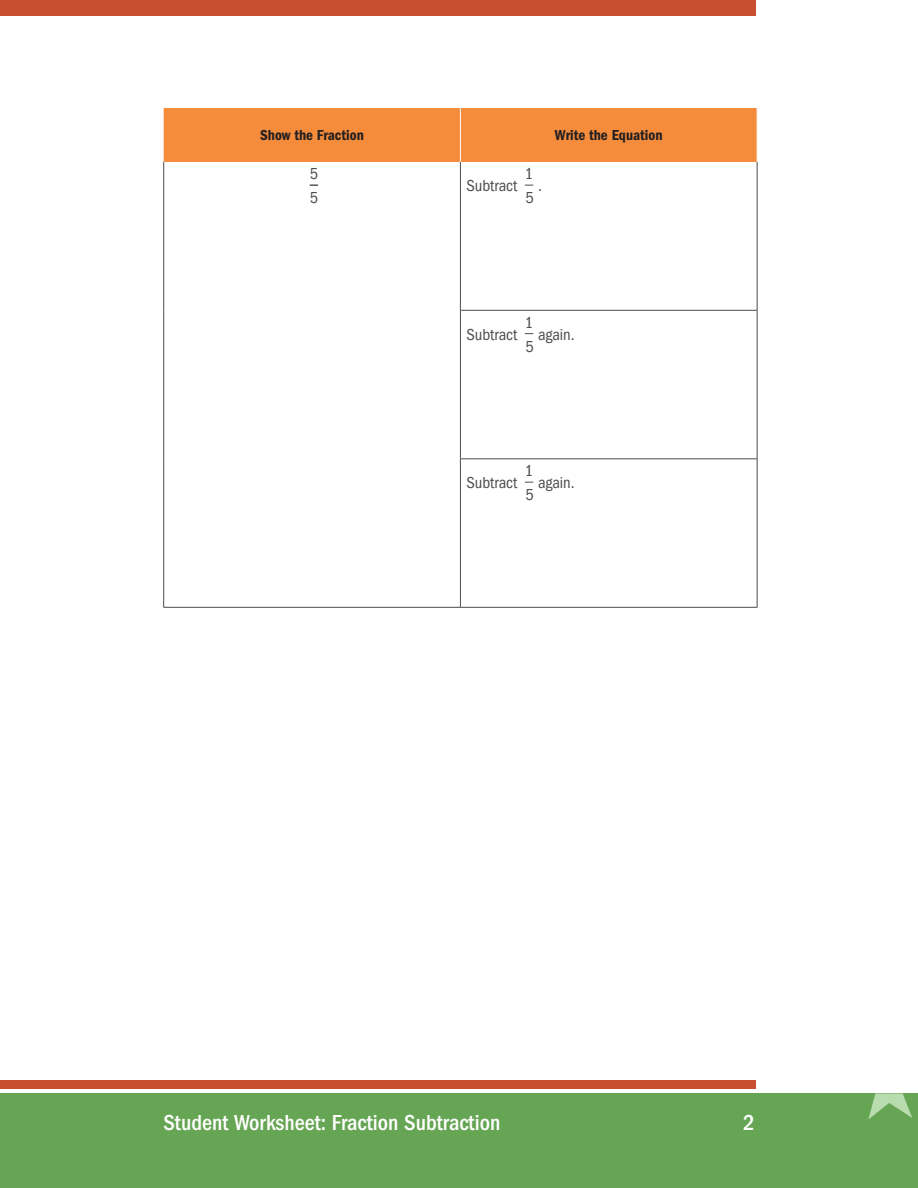
<style>
.page{position:relative;width:918px;height:1188px;background:#fff}
.page>*{position:absolute;margin:0;border:0;box-sizing:border-box;transform-origin:0 0}
.t1{font:500 condensed 22.5px "ITC Franklin Gothic Std";color:#fff}
.t2{font:condensed 16.5px/24px "ITC Franklin Gothic Std";color:#4b4c4d}
.Table_Head_FL{font:15px "ITC Franklin Gothic Std Dm Cd";color:#231f20}
</style>
<div class="page">
<div style="left:0;top:1094px;width:918px;height:94px;background:#66a554"></div>
<svg style="left:868px;top:1094px;width:44px;height:26px"></svg>
<div style="left:0;top:1080px;width:756px;height:8px;background:#c85031"></div>
<div style="left:0;top:0;width:756px;height:16px;background:#c85031"></div>
<div style="left:164px;top:108px;width:593px;height:54px;background:#f58c3c"></div>
<hr style="left:460px;top:108px;width:1px;height:54px;background:#fff">
<hr style="left:163px;top:162px;width:1px;height:148px;background:#4b4c4d">
<hr style="left:460px;top:162px;width:1px;height:148px;background:#4b4c4d">
<hr style="left:757px;top:162px;width:1px;height:148px;background:#4b4c4d">
<hr style="left:163px;top:310px;width:1px;height:149px;background:#4b4c4d">
<hr style="left:460px;top:310px;width:297px;height:1px;background:#4b4c4d">
<hr style="left:460px;top:310px;width:1px;height:149px;background:#4b4c4d">
<hr style="left:757px;top:310px;width:1px;height:149px;background:#4b4c4d">
<hr style="left:163px;top:459px;width:1px;height:148px;background:#4b4c4d">
<hr style="left:460px;top:459px;width:297px;height:1px;background:#4b4c4d">
<hr style="left:460px;top:459px;width:1px;height:148px;background:#4b4c4d">
<hr style="left:757px;top:459px;width:1px;height:148px;background:#4b4c4d">
<hr style="left:164px;top:607px;width:296px;height:1px;background:#4b4c4d">
<hr style="left:460px;top:607px;width:297px;height:1px;background:#4b4c4d">
<p class="Table_Head_FL" style="left:260px;top:127px;width:105px">Show the Fraction</p>
<p class="Table_Head_FL" style="left:555px;top:127px;width:109px">Write the Equation</p>
<p class="t2" style="left:310px;top:162px;width:10px">5<br>5</p>
<p class="t2" style="left:525px;top:162px;width:10px">1</p>
<p class="t2" style="left:466px;top:174px;width:52px">Subtract</p>
<p class="t2" style="left:538px;top:174px;width:5px">.</p>
<p class="t2" style="left:526px;top:186px;width:10px">5</p>
<p class="t2" style="left:466px;top:322px;width:52px">Subtract</p>
<p class="t2" style="left:525px;top:310px;width:10px">1</p>
<p class="t2" style="left:538px;top:322px;width:38px">again.</p>
<p class="t2" style="left:526px;top:334px;width:10px">5</p>
<p class="t2" style="left:466px;top:471px;width:52px">Subtract</p>
<p class="t2" style="left:525px;top:459px;width:10px">1</p>
<p class="t2" style="left:538px;top:471px;width:38px">again.</p>
<p class="t2" style="left:526px;top:483px;width:10px">5</p>
<p class="t1" style="left:164px;top:1110px;width:338px">Student Worksheet: Fraction Subtraction</p>
<p class="t1" style="left:743px;top:1110px;width:13px">2</p>
</div>
